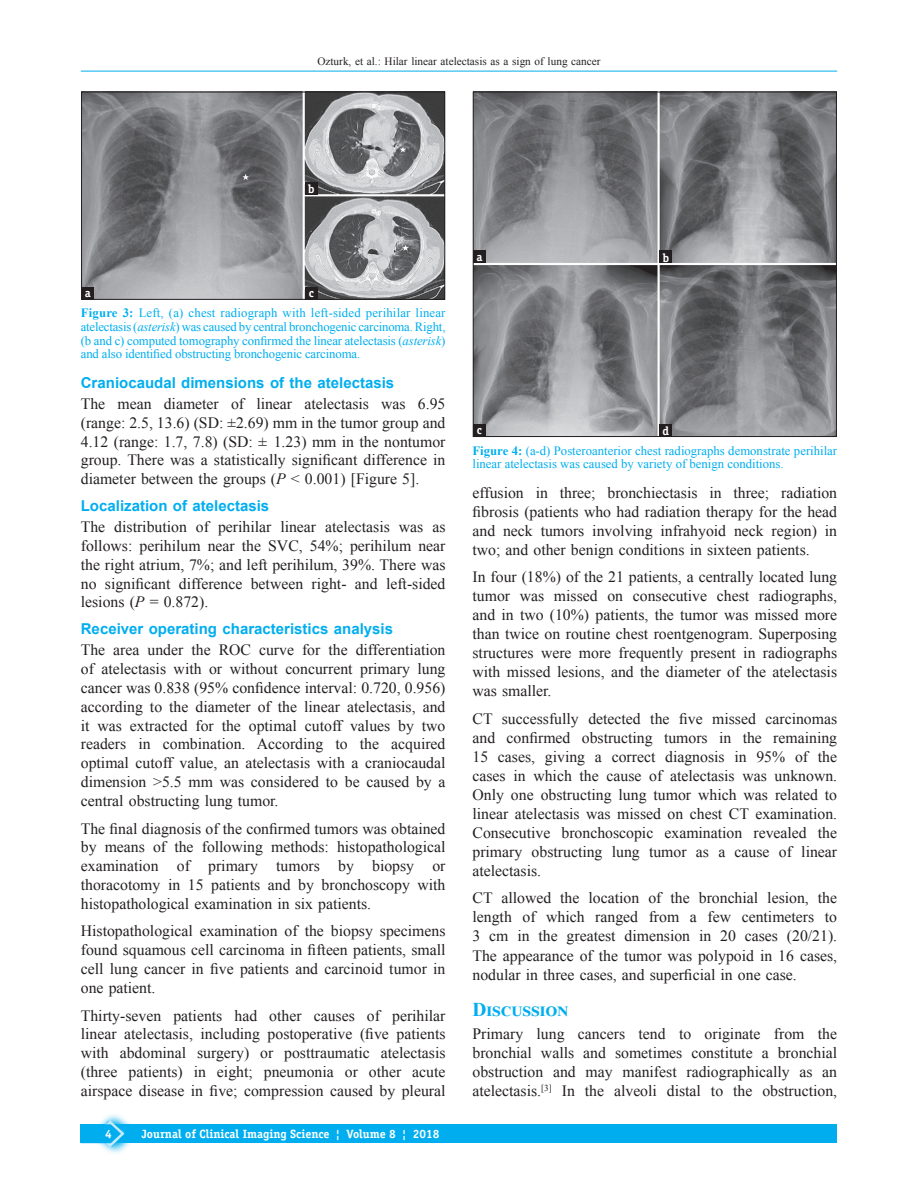
<style>
.page{position:relative;width:918px;height:1188px;background:#fff}
.page>*{position:absolute;margin:0;border:0;box-sizing:border-box;transform-origin:0 0}
.t1{font:700 19.5px "Times New Roman";color:#00aeef}
.TX{font:15.75px/18.9px "Times New Roman";color:#231f20;text-align:justify}
.t2{font:700 15px "Arial";color:#00aeef}
.FGC{font:12.75px/13.6px "Times New Roman";color:#00aeef;text-align:justify}
.LABEL{font:700 12px "Officina Serif";color:#fff}
.t3{font:11.25px "Times New Roman";color:#231f20}
.s1{font-weight:700}
.s2{font-style:italic}
</style>
<div class="page">
<hr style="left:81px;top:71px;width:756px;height:1px;background:#00aeef">
<div style="left:81px;top:1124px;width:756px;height:19px;background:#00aeef"></div>
<svg style="left:103px;top:1114px;width:28px;height:39px"></svg>
<svg style="left:81px;top:1120px;width:44px;height:27px"></svg>
<img style="left:83px;top:94px;width:360px;height:204px">
<div style="left:81px;top:92px;width:364px;height:208px;border:1px solid #231f20"></div>
<div style="left:305px;top:287px;width:13px;height:13px;background:#231f20"></div>
<div style="left:305px;top:182px;width:13px;height:12px;background:#231f20"></div>
<div style="left:81px;top:287px;width:13px;height:13px;background:#231f20"></div>
<img style="left:475px;top:94px;width:360px;height:341px">
<div style="left:473px;top:92px;width:364px;height:345px;border:1px solid #231f20"></div>
<div style="left:660px;top:424px;width:12px;height:13px;background:#231f20"></div>
<div style="left:473px;top:424px;width:13px;height:13px;background:#231f20"></div>
<div style="left:660px;top:250px;width:12px;height:13px;background:#231f20"></div>
<div style="left:473px;top:250px;width:13px;height:13px;background:#231f20"></div>
<p class="t3" style="left:317px;top:53px;width:285px">Ozturk, et al.: Hilar linear atelectasis as a sign of lung cancer</p>
<p class="LABEL" style="left:85px;top:286px;width:7px">a</p>
<p class="LABEL" style="left:308px;top:182px;width:8px">b</p>
<p class="LABEL" style="left:309px;top:286px;width:7px">c</p>
<p class="FGC" style="left:81px;top:306px;width:366px"><span class="s1">Figure 3:</span> Left, (a) chest radiograph with left‑sided perihilar linear atelectasis (<span class="s2">asterisk</span>) was caused by central bronchogenic carcinoma. Right, (b and c) computed tomography confirmed the linear atelectasis (<span class="s2">asterisk</span>) and also identified obstructing bronchogenic carcinoma.</p>
<h2 class="t2" style="left:81px;top:372px;width:315px">Craniocaudal dimensions of the atelectasis</h2>
<p class="TX" style="left:81px;top:394px;width:366px">The mean diameter of linear atelectasis was 6.95 (range: 2.5, 13.6) (SD: ±2.69) mm in the tumor group and 4.12 (range: 1.7, 7.8) (SD: ± 1.23) mm in the nontumor group. There was a statistically significant difference in diameter between the groups (<span class="s2">P</span> &lt; 0.001) [Figure 5].</p>
<h2 class="t2" style="left:81px;top:495px;width:190px">Localization of atelectasis</h2>
<p class="TX" style="left:81px;top:517px;width:366px">The distribution of perihilar linear atelectasis was as follows: perihilum near the SVC, 54%; perihilum near the right atrium, 7%; and left perihilum, 39%. There was no significant difference between right‑ and left‑sided lesions (<span class="s2">P</span> = 0.872).</p>
<h2 class="t2" style="left:81px;top:618px;width:314px">Receiver operating characteristics analysis</h2>
<p class="TX" style="left:81px;top:640px;width:366px">The area under the ROC curve for the differentiation of atelectasis with or without concurrent primary lung cancer was 0.838 (95% confidence interval: 0.720, 0.956) according to the diameter of the linear atelectasis, and it was extracted for the optimal cutoff values by two readers in combination. According to the acquired optimal cutoff value, an atelectasis with a craniocaudal dimension &gt;5.5 mm was considered to be caused by a central obstructing lung tumor.</p>
<p class="TX" style="left:81px;top:818px;width:366px">The final diagnosis of the confirmed tumors was obtained by means of the following methods: histopathological examination of primary tumors by biopsy or thoracotomy in 15 patients and by bronchoscopy with histopathological examination in six patients.</p>
<p class="TX" style="left:81px;top:921px;width:366px">Histopathological examination of the biopsy specimens found squamous cell carcinoma in fifteen patients, small cell lung cancer in five patients and carcinoid tumor in one patient.</p>
<p class="TX" style="left:81px;top:1005px;width:366px">Thirty‑seven patients had other causes of perihilar linear atelectasis, including postoperative (five patients with abdominal surgery) or posttraumatic atelectasis (three patients) in eight; pneumonia or other acute airspace disease in five; compression caused by pleural</p>
<p class="LABEL" style="left:105px;top:1126px;width:8px">4</p>
<p class="LABEL" style="left:142px;top:1127px;width:299px">Journal of Clinical Imaging Science ¦ Volume 8 ¦ 2018</p>
<p class="LABEL" style="left:476px;top:249px;width:7px">a</p>
<p class="LABEL" style="left:663px;top:250px;width:8px">b</p>
<p class="LABEL" style="left:477px;top:423px;width:7px">c</p>
<p class="LABEL" style="left:663px;top:424px;width:8px">d</p>
<p class="FGC" style="left:472px;top:443px;width:366px"><span class="s1">Figure 4:</span> (a‑d) Posteroanterior chest radiographs demonstrate perihilar linear atelectasis was caused by variety of benign conditions.</p>
<p class="TX" style="left:472px;top:482px;width:366px">effusion in three; bronchiectasis in three; radiation fibrosis (patients who had radiation therapy for the head and neck tumors involving infrahyoid neck region) in two; and other benign conditions in sixteen patients.</p>
<p class="TX" style="left:472px;top:567px;width:366px">In four (18%) of the 21 patients, a centrally located lung tumor was missed on consecutive chest radiographs, and in two (10%) patients, the tumor was missed more than twice on routine chest roentgenogram. Superposing structures were more frequently present in radiographs with missed lesions, and the diameter of the atelectasis was smaller.</p>
<p class="TX" style="left:472px;top:708px;width:366px">CT successfully detected the five missed carcinomas and confirmed obstructing tumors in the remaining 15 cases, giving a correct diagnosis in 95% of the cases in which the cause of atelectasis was unknown.<br>Only one obstructing lung tumor which was related to linear atelectasis was missed on chest CT examination.<br>Consecutive bronchoscopic examination revealed the primary obstructing lung tumor as a cause of linear atelectasis.</p>
<p class="TX" style="left:472px;top:888px;width:366px">CT allowed the location of the bronchial lesion, the length of which ranged from a few centimeters to 3 cm in the greatest dimension in 20 cases (20/21).<br>The appearance of the tumor was polypoid in 16 cases, nodular in three cases, and superficial in one case.</p>
<h1 class="t1" style="left:472px;top:995px;width:97px">Discussion</h1>
<p class="TX" style="left:472px;top:1024px;width:366px">Primary lung cancers tend to originate from the bronchial walls and sometimes constitute a bronchial obstruction and may manifest radiographically as an atelectasis.<sup>[3]</sup> In the alveoli distal to the obstruction,</p>
</div>
